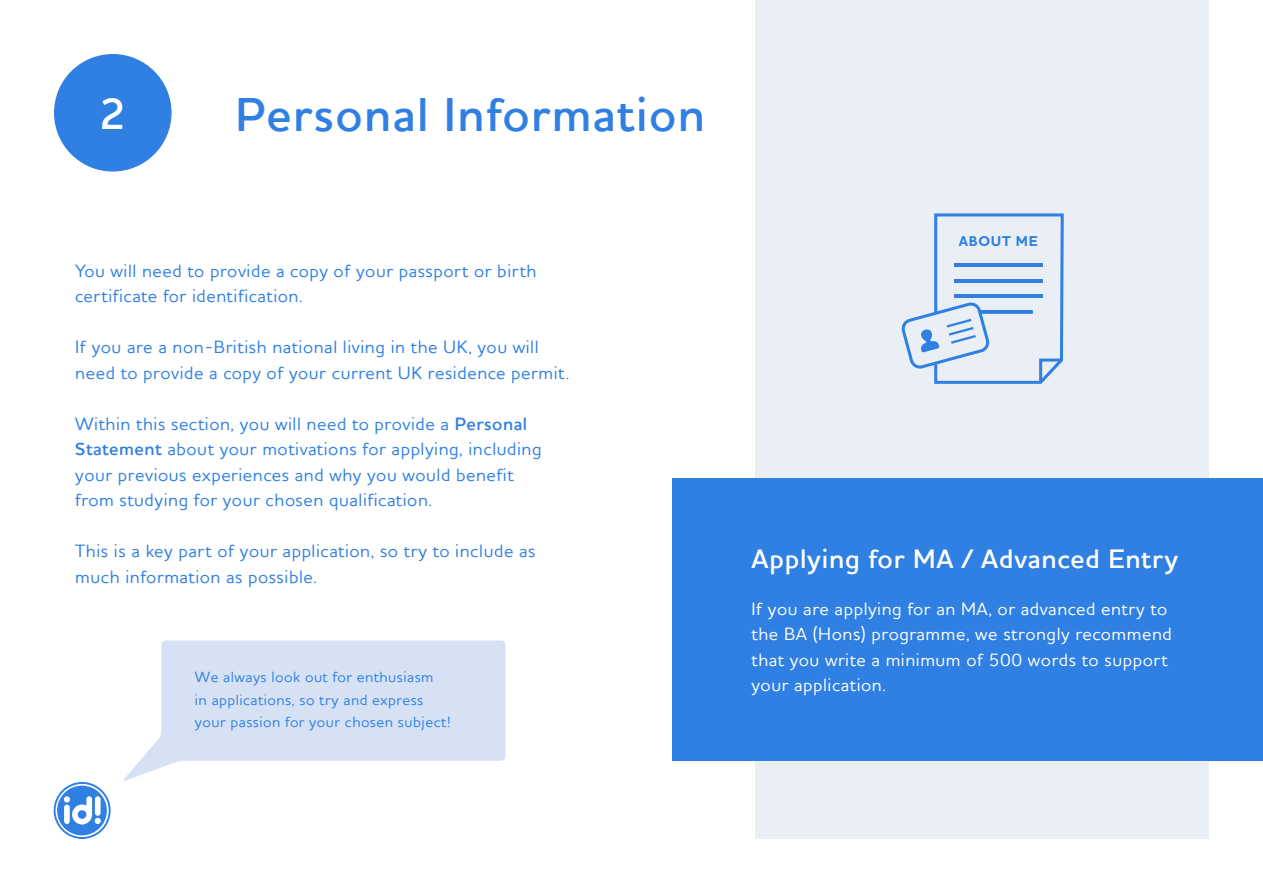
<style>
.page{position:relative;width:1263px;height:893px;background:#fff}
.page>*{position:absolute;margin:0;border:0;box-sizing:border-box;transform-origin:0 0}
.t1{font:600 48px "IDI Houschka Pro";letter-spacing:.03em;color:#307fe2}
.t2{font:600 45px "IDI Houschka Pro";color:#fff}
.t3{font:600 27px "IDI Houschka Pro";letter-spacing:.03em;color:#fff}
.t4{font:500 18px/25.5px "IDI Houschka Pro";letter-spacing:.03em;color:#307fe2}
.t5{font:500 18px/25.5px "IDI Houschka Pro";letter-spacing:.03em;color:#fff}
.t6{font:500 15px/22.5px "IDI Houschka Pro";letter-spacing:.03em;color:#307fe2}
.t7{font:700 14.55px "Houschka Alt Pro";letter-spacing:.05em;color:#307fe2}
.s1{font-weight:600}
</style>
<div class="page">
<div style="left:755px;top:0;width:454px;height:839px;background:#eaeff6"></div>
<div style="left:54px;top:54px;width:118px;height:118px;background:#307fe2;border-radius:50%"></div>
<svg style="left:54px;top:782px;width:57px;height:57px"></svg>
<div style="left:78px;top:810px;width:8px;height:9px;background:#307fe2;border-radius:50%"></div>
<div style="left:673px;top:478px;width:590px;height:283px;background:#307fe2"></div>
<svg style="left:901px;top:213px;width:163px;height:171px"></svg>
<svg style="left:123px;top:640px;width:382px;height:141px;fill:#d6e2f3"></svg>
<h2 class="t2" style="left:99px;top:85px;width:28px">2</h2>
<h1 class="t1" style="left:235px;top:84px;width:471px">Personal Information</h1>
<p class="t7" style="left:959px;top:232px;width:81px">ABOUT ME</p>
<p class="t4" style="left:75px;top:258px;width:463px">You will need to provide a copy of your passport or birth certificate for identification.</p>
<p class="t4" style="left:75px;top:334px;width:495px">If you are a non-British national living in the UK, you will need to provide a copy of your current UK residence permit.</p>
<p class="t4" style="left:75px;top:411px;width:468px">Within this section, you will need to provide a <span class="s1">Personal Statement</span> about your motivations for applying, including your previous experiences and why you would benefit from studying for your chosen qualification.</p>
<p class="t4" style="left:75px;top:538px;width:462px">This is a key part of your application, so try to include as much information as possible.</p>
<h3 class="t3" style="left:751px;top:541px;width:428px">Applying for MA / Advanced Entry</h3>
<p class="t5" style="left:751px;top:596px;width:422px">If you are applying for an MA, or advanced entry to the BA (Hons) programme, we strongly recommend that you write a minimum of 500 words to support your application.</p>
<p class="t6" style="left:195px;top:666px;width:257px">We always look out for enthusiasm<br>in applications, so try and express your passion for your chosen subject!</p>
</div>
